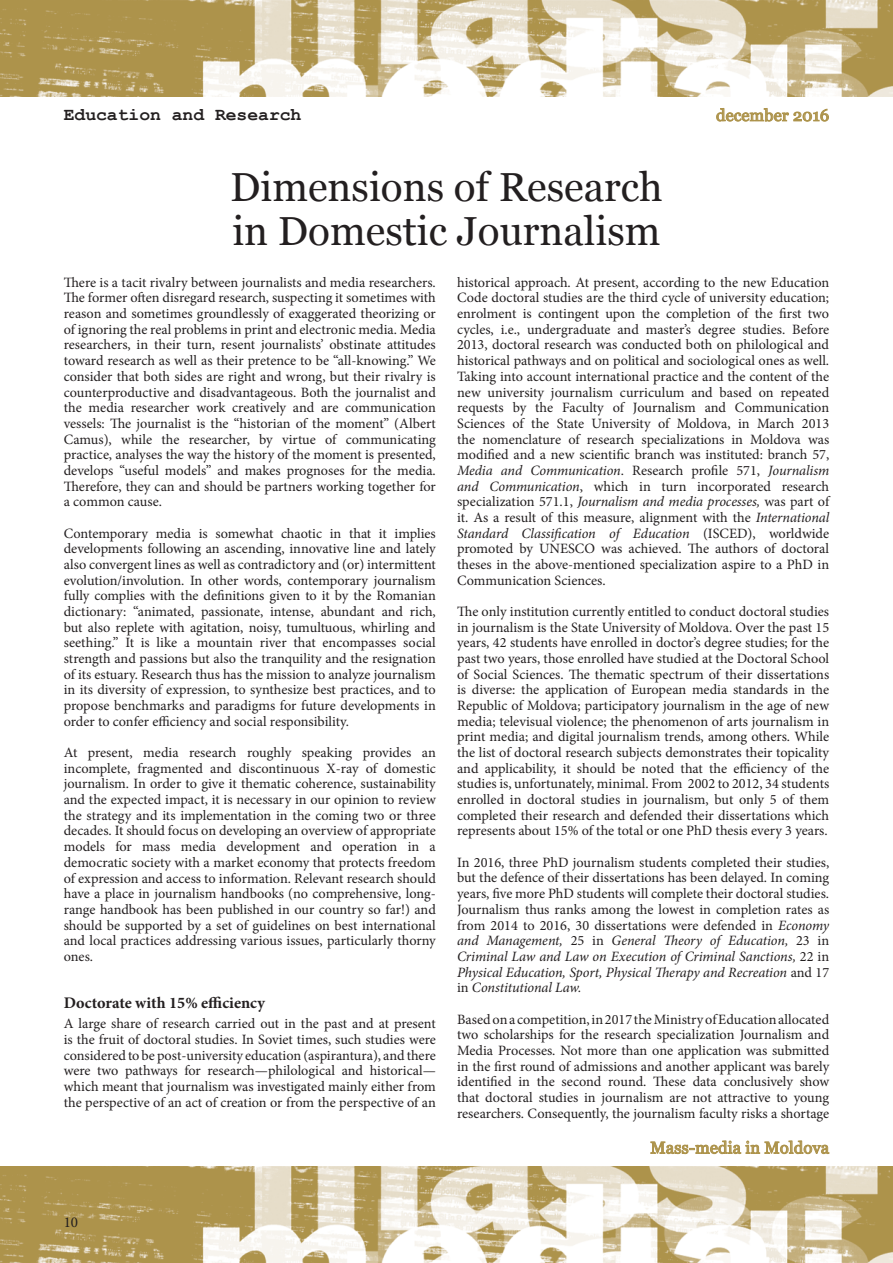
<style>
.page{position:relative;width:893px;height:1263px;background:#fff}
.page>*{position:absolute;margin:0;border:0;box-sizing:border-box;transform-origin:0 0}
.t1{font:40.5px/44.5px "Georgia";color:#231f20}
.t2{font:700 18px "Courier New";color:#231f20}
.t3{font:16.5px "Georgia";letter-spacing:.01em;color:#ad934b}
.t4{font:700 16.2px "Minion Pro";color:#231f20}
.t5{font:15px "Minion Pro";color:#231f20}
.t6{font:14.25px/15.8px "Minion Pro";color:#231f20;text-align:justify}
.s1{font-style:italic}
</style>
<div class="page">
<img style="left:0;top:1166px;width:893px;height:97px">
<img style="left:0;top:0;width:893px;height:96px">
<svg style="left:716px;top:108px;width:113px;height:14px"></svg>
<svg style="left:650px;top:1140px;width:180px;height:14px"></svg>
<p class="t2" style="left:64px;top:103px;width:239px">Education and Research</p>
<h1 class="t1" style="left:230px;top:165px;width:434px">Dimensions of Research in Domestic Journalism</h1>
<p class="t3" style="left:716px;top:105px;width:115px">december 2016</p>
<p class="t6" style="left:64px;top:274px;width:374px">There is a tacit rivalry between journalists and media researchers.<br>The former often disregard research, suspecting it sometimes with reason and sometimes groundlessly of exaggerated theorizing or of ignoring the real problems in print and electronic media. Media researchers, in their turn, resent journalists’ obstinate attitudes toward research as well as their pretence to be “all-knowing.” We consider that both sides are right and wrong, but their rivalry is counterproductive and disadvantageous. Both the journalist and the media researcher work creatively and are communication vessels: The journalist is the “historian of the moment” (Albert Camus), while the researcher, by virtue of communicating practice, analyses the way the history of the moment is presented, develops “useful models” and makes prognoses for the media.<br>Therefore, they can and should be partners working together for a common cause.</p>
<p class="t6" style="left:64px;top:525px;width:374px">Contemporary media is somewhat chaotic in that it implies developments following an ascending, innovative line and lately also convergent lines as well as contradictory and (or) intermittent evolution/involution. In other words, contemporary journalism fully complies with the definitions given to it by the Romanian dictionary: “animated, passionate, intense, abundant and rich, but also replete with agitation, noisy, tumultuous, whirling and seething.” It is like a mountain river that encompasses social strength and passions but also the tranquility and the resignation of its estuary. Research thus has the mission to analyze journalism in its diversity of expression, to synthesize best practices, and to propose benchmarks and paradigms for future developments in order to confer efficiency and social responsibility.</p>
<p class="t6" style="left:64px;top:745px;width:374px">At present, media research roughly speaking provides an incomplete, fragmented and discontinuous X-ray of domestic journalism. In order to give it thematic coherence, sustainability and the expected impact, it is necessary in our opinion to review the strategy and its implementation in the coming two or three decades. It should focus on developing an overview of appropriate models for mass media development and operation in a democratic society with a market economy that protects freedom of expression and access to information. Relevant research should have a place in journalism handbooks (no comprehensive, long&shy;range handbook has been published in our country so far!) and should be supported by a set of guidelines on best international and local practices addressing various issues, particularly thorny ones.</p>
<p class="t4" style="left:64px;top:992px;width:203px">Doctorate with 15% efficiency</p>
<p class="t6" style="left:64px;top:1016px;width:374px">A large share of research carried out in the past and at present is the fruit of doctoral studies. In Soviet times, such studies were considered to be post-university education (aspirantura), and there were two pathways for research—philological and historical— which meant that journalism was investigated mainly either from the perspective of an act of creation or from the perspective of an</p>
<p class="t6" style="left:457px;top:274px;width:375px">historical approach. At present, according to the new Education Code doctoral studies are the third cycle of university education; enrolment is contingent upon the completion of the first two cycles, i.e., undergraduate and master’s degree studies. Before 2013, doctoral research was conducted both on philological and historical pathways and on political and sociological ones as well.<br>Taking into account international practice and the content of the new university journalism curriculum and based on repeated requests by the Faculty of Journalism and Communication Sciences of the State University of Moldova, in March 2013 the nomenclature of research specializations in Moldova was modified and a new scientific branch was instituted: branch 57, <span class="s1">Media and Communication</span>. Research profile 571, <span class="s1">Journalism and Communication</span>, which in turn incorporated research specialization 571.1, <span class="s1">Journalism and media processes,</span> was part of it. As a result of this measure, alignment with the <span class="s1">International Standard Classification of Education</span> (ISCED ), worldwide promoted by UNES</p>
<p class="t6" style="left:457px;top:541px;width:374px;text-indent:118px">CO was achieved. The authors of doctoral theses in the above-mentioned specialization aspire to a PhD in Communication Sciences.</p>
<p class="t6" style="left:457px;top:604px;width:374px">The only institution currently entitled to conduct doctoral studies in journalism is the State University of Moldova. Over the past 15 years, 42 students have enrolled in doctor’s degree studies; for the past two years, those enrolled have studied at the Doctoral School of Social Sciences. The thematic spectrum of their dissertations is diverse: the application of European media standards in the Republic of Moldova; participatory journalism in the age of new media; televisual violence; the phenomenon of arts journalism in print media; and digital journalism trends, among others. While the list of doctoral research subjects demonstrates their topicality and applicability, it should be noted that the efficiency of the studies is, unfortunately, minimal. From 2002 to 2012, 34 students enrolled in doctoral studies in journalism, but only 5 of them completed their research and defended their dissertations which represents about 15% of the total or one PhD thesis every 3 years.</p>
<p class="t6" style="left:457px;top:854px;width:374px">In 2016, three PhD journalism students completed their studies, but the defence of their dissertations has been delayed. In coming years, five more PhD students will complete their doctoral studies.<br>Journalism thus ranks among the lowest in completion rates as from 2014 to 2016, 30 dissertations were defended in <span class="s1">Economy and Management,</span> 25 in <span class="s1">General Theory of Education,</span> 23 in <span class="s1">Criminal Law and Law on Execution of Criminal Sanctions,</span> 22 in <span class="s1">Physical Education, Sport, Physical Therapy and Recreation</span> and 17 in <span class="s1">Constitutional Law.</span></p>
<p class="t6" style="left:457px;top:1011px;width:374px">Based on a competition, in 2017 the Ministry of Education allocated two scholarships for the research specialization Journalism and Media Processes. Not more than one application was submitted in the first round of admissions and another applicant was barely identified in the second round. These data conclusively show that doctoral studies in journalism are not attractive to young researchers. Consequently, the journalism faculty risks a shortage</p>
<p class="t3" style="left:650px;top:1138px;width:180px">Mass-media in Moldova</p>
<p class="t5" style="left:64px;top:1212px;width:16px">10</p>
</div>
